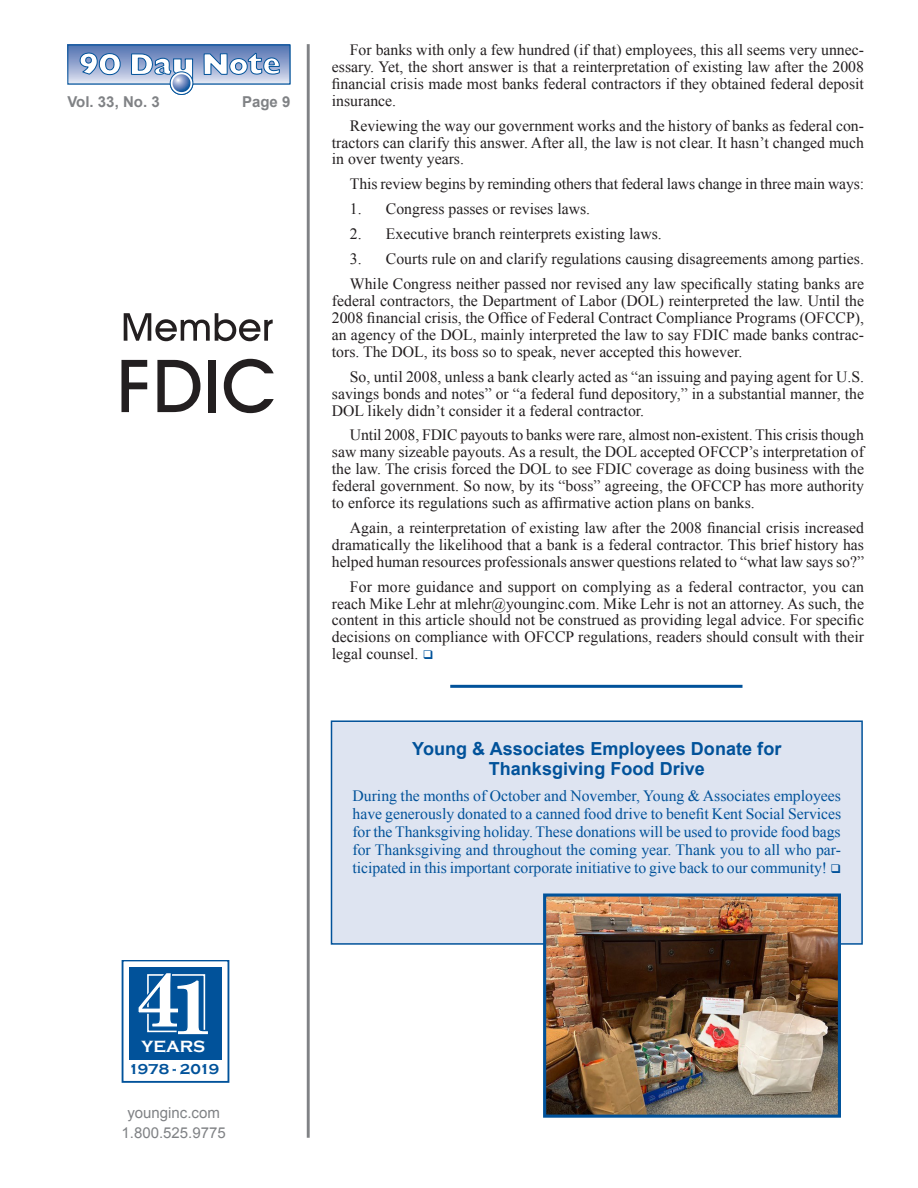
<style>
.page{position:relative;width:918px;height:1188px;background:#fff}
.page>*{position:absolute;margin:0;border:0;box-sizing:border-box;transform-origin:0 0}
.t1{font:700 77.85px "Century Schoolbook BT";color:#fff}
.t2{font:700 18px/19.5px "Arial";letter-spacing:.005em;color:#01529a;text-align:center}
.t3{font:700 16.65px "Copperplate Gothic";color:#fff}
.Body_Text{font:15.75px/16.8px "Times New Roman";color:#231f20;text-align:justify}
.t4{font:15.75px/18px "Times New Roman";letter-spacing:-.005em;color:#01529a;text-align:justify}
.coverbottomhd_1{font:15px "Arial";color:#808285}
.pagehdr2{font:700 15px "Arial";color:#808285}
.t5{font:700 14.7px "Copperplate Gothic";letter-spacing:-.045em;color:#01529a}
.s1{color:#01529a}
</style>
<div class="page">
<hr style="left:307px;top:44px;width:3px;height:1094px;background:#808285">
<div style="left:68px;top:45px;width:222px;height:39px;background:linear-gradient(to bottom,#4e6fb0,#e1e3f2)"></div>
<div style="left:67px;top:45px;width:223px;height:39px;border:1px solid #01529a"></div>
<div style="left:170px;top:72px;width:23px;height:23px;border:1px solid #01529a;border-radius:50%"></div>
<svg style="left:80px;top:53px;width:41px;height:22px"></svg>
<svg style="left:204px;top:53px;width:76px;height:22px"></svg>
<svg style="left:131px;top:45px;width:62px;height:47px"></svg>
<hr style="left:450px;top:685px;width:293px;height:3px;background:#01529a">
<svg style="left:124px;top:313px;width:149px;height:28px"></svg>
<svg style="left:122px;top:360px;width:25px;height:52px"></svg>
<svg style="left:157px;top:360px;width:43px;height:52px"></svg>
<div style="left:208px;top:360px;width:8px;height:52px;background:#231f20"></div>
<svg style="left:224px;top:359px;width:50px;height:54px"></svg>
<div style="left:332px;top:721px;width:530px;height:223px;background:#dee4f1"></div>
<div style="left:331px;top:720px;width:532px;height:225px;border:2px solid #01529a"></div>
<div style="left:122px;top:960px;width:107px;height:123px;border:2px solid #01529a"></div>
<div style="left:129px;top:967px;width:93px;height:93px;background:#01529a"></div>
<svg style="left:147px;top:974px;width:59px;height:59px"></svg>
<img style="left:547px;top:898px;width:290px;height:216px">
<div style="left:543px;top:894px;width:298px;height:224px;border:3px solid #01529a"></div>
<p class="pagehdr2" style="left:67px;top:92px;width:94px">Vol. 33, No. 3</p>
<p class="pagehdr2" style="left:242px;top:92px;width:50px">Page 9</p>
<p class="t1" style="left:135px;top:951px;width:47px">4</p>
<p class="t3" style="left:141px;top:1037px;width:65px">YEARS</p>
<p class="t1" style="left:169px;top:958px;width:47px">1</p>
<p class="t5" style="left:129px;top:1061px;width:92px">1978 - 2019</p>
<p class="coverbottomhd_1" style="left:127px;top:1102px;width:94px">younginc.com</p>
<p class="coverbottomhd_1" style="left:122px;top:1123px;width:106px">1.800.525.9775</p>
<p class="Body_Text" style="left:332px;top:41px;width:534px;text-indent:18px">For banks with only a few hundred (if that) employees, this all seems very unnec&shy;essary. Yet, the short answer is that a reinterpretation of existing law after the 2008 financial crisis made most banks federal contractors if they obtained federal deposit insurance.</p>
<p class="Body_Text" style="left:332px;top:117px;width:534px;text-indent:18px">Reviewing the way our government works and the history of banks as federal con&shy;tractors can clarify this answer. After all, the law is not clear. It hasn’t changed much in over twenty years.</p>
<p class="Body_Text" style="left:350px;top:175px;width:516px">This review begins by reminding others that federal laws change in three main ways:</p>
<p class="Body_Text" style="left:350px;top:200px;width:242px">1. Congress passes or revises laws.</p>
<p class="Body_Text" style="left:350px;top:225px;width:314px">2. Executive branch reinterprets existing laws.</p>
<p class="Body_Text" style="left:350px;top:250px;width:516px">3. Courts rule on and clarify regulations causing disagreements among parties.</p>
<p class="Body_Text" style="left:332px;top:275px;width:534px;text-indent:18px">While Congress neither passed nor revised any law specifically stating banks are federal contractors, the Department of Labor (DOL) reinterpreted the law. Until the 2008 financial crisis, the Office of Federal Contract Compliance Programs (OFCCP), an agency of the DOL, mainly interpreted the law to say FDIC made banks contrac&shy;tors. The DOL, its boss so to speak, never accepted this however.</p>
<p class="Body_Text" style="left:332px;top:368px;width:534px;text-indent:18px">So, until 2008, unless a bank clearly acted as “an issuing and paying agent for U.S. savings bonds and notes” or “a federal fund depository,” in a substantial manner, the DOL likely didn’t consider it a federal contractor.</p>
<p class="Body_Text" style="left:332px;top:427px;width:534px;text-indent:18px">Until 2008, FDIC payouts to banks were rare, almost non-existent. This crisis though saw many sizeable payouts. As a result, the DOL accepted OFCCP’s interpretation of the law. The crisis forced the DOL to see FDIC coverage as doing business with the federal government. So now, by its “boss” agreeing, the OFCCP has more authority to enforce its regulations such as affirmative action plans on banks.</p>
<p class="Body_Text" style="left:332px;top:519px;width:534px;text-indent:18px">Again, a reinterpretation of existing law after the 2008 financial crisis increased dramatically the likelihood that a bank is a federal contractor. This brief history has helped human resources professionals answer questions related to “what law says so?”</p>
<p class="Body_Text" style="left:332px;top:578px;width:534px;text-indent:18px">For more guidance and support on complying as a federal contractor, you can reach Mike Lehr at mlehr@younginc.com. Mike Lehr is not an attorney. As such, the content in this article should not be construed as providing legal advice. For specific decisions on compliance with OFCCP regulations, readers should consult with their legal counsel. <span class="s1">❑</span></p>
<p class="t2" style="left:412px;top:740px;width:371px">Young &amp; Associates Employees Donate for<br>Thanksgiving Food Drive</p>
<p class="t4" style="left:352px;top:786px;width:490px">During the months of October and November, Young &amp; Associates employees have generously donated to a canned food drive to benefit Kent Social Services for the Thanksgiving holiday. These donations will be used to provide food bags for Thanksgiving and throughout the coming year. Thank you to all who par&shy;ticipated in this important corporate initiative to give back to our community! ❑</p>
</div>
